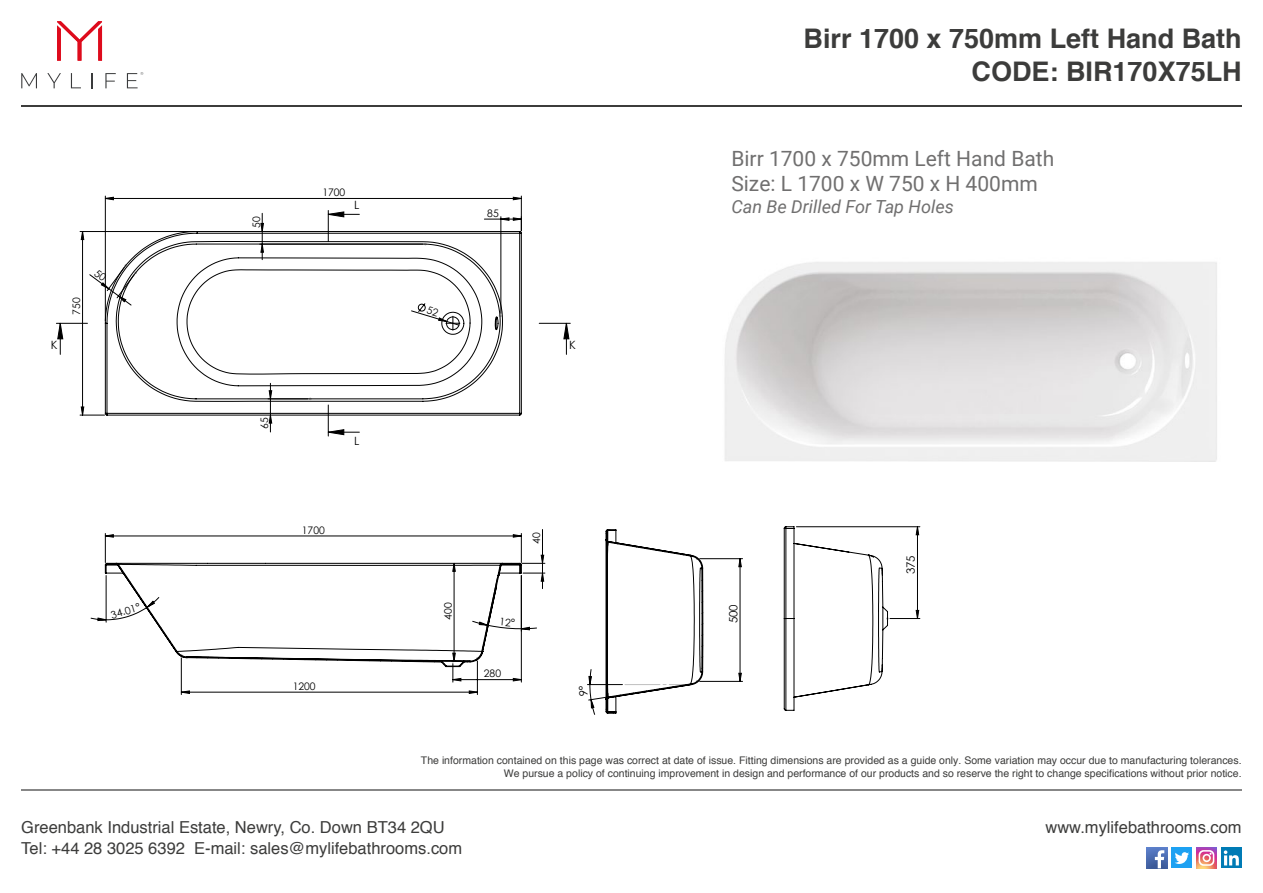
<style>
.page{position:relative;width:1263px;height:893px;background:#fff}
.page>*{position:absolute;margin:0;border:0;box-sizing:border-box;transform-origin:0 0}
.t1{font:700 27px/33px "Helvetica";color:#3c3c3b;text-align:right}
.t2{font:21px/25.2px "Roboto";color:#706f6f}
.t3{font:italic 18px "Roboto";color:#706f6f}
.t4{font:16.5px/21px "Helvetica";color:#3c3c3b}
.t5{font:11.4px "Century Gothic";color:#000}
.t6{font:10.5px/12.6px "Helvetica";color:#3c3c3b;text-align:right}
.t7{font:10.35px "Century Gothic";color:#000}
</style>
<div class="page">
<hr style="left:21px;top:789px;width:1221px;height:1px;background:#878787">
<hr style="left:21px;top:105px;width:1221px;height:1px;background:#3c3c3b">
<svg style="left:57px;top:21px;width:45px;height:40px"></svg>
<svg style="left:21px;top:73px;width:16px;height:15px"></svg>
<svg style="left:47px;top:73px;width:14px;height:15px"></svg>
<svg style="left:71px;top:73px;width:10px;height:15px"></svg>
<svg style="left:91px;top:73px;width:1px;height:15px"></svg>
<svg style="left:105px;top:73px;width:11px;height:15px"></svg>
<svg style="left:127px;top:72px;width:16px;height:16px"></svg>
<svg style="left:1146px;top:847px;width:21px;height:21px"></svg>
<svg style="left:1155px;top:850px;width:9px;height:18px"></svg>
<div style="left:1171px;top:847px;width:21px;height:21px;background:#1da1f2"></div>
<svg style="left:1175px;top:852px;width:14px;height:12px"></svg>
<svg style="left:1196px;top:847px;width:21px;height:21px"></svg>
<svg style="left:1199px;top:850px;width:15px;height:16px"></svg>
<div style="left:1221px;top:847px;width:21px;height:21px;background:#007bb5"></div>
<svg style="left:1224px;top:850px;width:15px;height:15px"></svg>
<hr style="left:56px;top:323px;width:31px;height:1px;background:#000">
<hr style="left:328px;top:210px;width:1px;height:32px;background:#000">
<hr style="left:181px;top:658px;width:1px;height:37px;background:#000">
<hr style="left:477px;top:661px;width:1px;height:34px;background:#000">
<hr style="left:890px;top:618px;width:30px;height:1px;background:#000">
<hr style="left:796px;top:526px;width:124px;height:1px;background:#000">
<hr style="left:105px;top:196px;width:1px;height:125px;background:#000">
<hr style="left:521px;top:196px;width:1px;height:35px;background:#000">
<svg style="left:916px;top:526px;width:3px;height:92px"></svg>
<svg style="left:105px;top:197px;width:417px;height:3px"></svg>
<svg style="left:104px;top:436px;width:440px;height:127px"></svg>
<svg style="left:57px;top:211px;width:513px;height:225px"></svg>
<svg style="left:90px;top:563px;width:455px;height:119px"></svg>
<svg style="left:587px;top:526px;width:302px;height:189px"></svg>
<p class="t7" style="left:69px;top:315px;width:19px;rotate:-90deg">750</p>
<p class="t7" style="left:249px;top:228px;width:13px;rotate:-90deg">50</p>
<p class="t7" style="left:322px;top:185px;width:24px">1700</p>
<p class="t5" style="left:354px;top:197px;width:7px">L</p>
<p class="t7" style="left:487px;top:206px;width:13px">85</p>
<p class="t5" style="left:51px;top:337px;width:8px">K</p>
<p class="t5" style="left:569px;top:337px;width:8px">K</p>
<p class="t7" style="left:109px;top:608px;width:31px;rotate:-17deg">34.01°</p>
<p class="t7" style="left:257px;top:429px;width:13px;rotate:-90deg">65</p>
<p class="t5" style="left:354px;top:433px;width:7px">L</p>
<p class="t7" style="left:302px;top:523px;width:24px">1700</p>
<p class="t7" style="left:293px;top:679px;width:24px">1200</p>
<p class="t7" style="left:441px;top:620px;width:19px;rotate:-90deg">400</p>
<p class="t7" style="left:529px;top:544px;width:13px;rotate:-90deg">40</p>
<p class="t7" style="left:484px;top:666px;width:19px">280</p>
<h1 class="t1" style="left:803px;top:23px;width:440px">Birr 1700 x 750mm Left Hand Bath<br>CODE: BIR170X75LH</h1>
<h2 class="t2" style="left:731px;top:145px;width:324px">Birr 1700 x 750mm Left Hand Bath<br>Size: L 1700 x W 750 x H 400mm</h2>
<h3 class="t3" style="left:731px;top:194px;width:224px">Can Be Drilled For Tap Holes</h3>
<p class="t5" style="left:725px;top:623px;width:20px;rotate:-90deg">500</p>
<p class="t5" style="left:903px;top:574px;width:20px;rotate:-90deg">375</p>
<p class="t6" style="left:421px;top:754px;width:822px">The information contained on this page was correct at date of issue. Fitting dimensions are provided as a guide only. Some variation may occur due to manufacturing tolerances.<br>We pursue a policy of continuing improvement in design and performance of our products and so reserve the right to change specifications without prior notice.</p>
<h3 class="t4" style="left:21px;top:818px;width:442px">Greenbank Industrial Estate, Newry, Co. Down BT34 2QU<br>Tel: +44 28 3025 6392 E-mail: sales@mylifebathrooms.com</h3>
<h3 class="t4" style="left:1045px;top:818px;width:198px">www.mylifebathrooms.com</h3>
</div>
